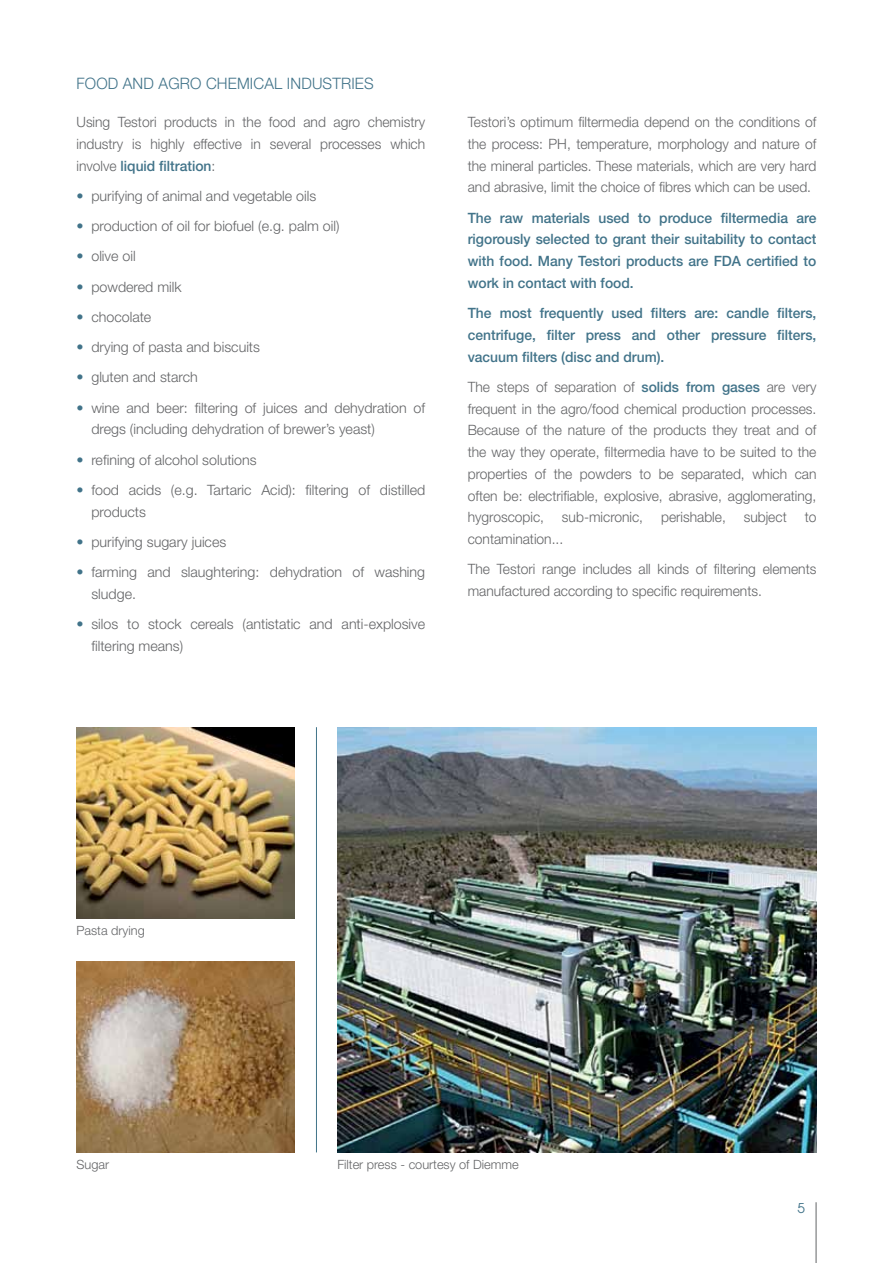
<style>
.page{position:relative;width:893px;height:1263px;background:#fff}
.page>*{position:absolute;margin:0;border:0;box-sizing:border-box;transform-origin:0 0}
.t1{font:300 15.75px "Helvetica Neue";letter-spacing:.01em;color:#417389}
.t2{font:300 14.25px/21.8px "Helvetica Neue";color:#636466}
.t3{font:500 14.25px/21.8px "Helvetica Neue";color:#417389;text-align:justify}
.t4{font:13.5px "Avant Garde";color:#417389}
.t5{font:300 12.75px "Helvetica Neue";color:#636466}
.s1{font-weight:500;color:#417389}
.s2{color:#417389}
</style>
<div class="page">
<hr style="left:816px;top:1202px;width:1px;height:61px;background:#636466">
<img style="left:77px;top:961px;width:218px;height:191px">
<hr style="left:316px;top:727px;width:1px;height:425px;background:#417389">
<img style="left:337px;top:727px;width:479px;height:425px">
<img style="left:77px;top:727px;width:218px;height:191px">
<p class="t1" style="left:77px;top:74px;width:299px">FOOD AND AGRO CHEMICAL INDUSTRIES</p>
<p class="t2" style="left:77px;top:111px;width:350px;text-align:justify">Using Testori products in the food and agro chemistry industry is highly effective in several processes which involve <span class="s1">liquid filtration</span>:</p>
<p class="t2" style="left:77px;top:185px;width:241px"><span class="s2">•</span> purifying of animal and vegetable oils</p>
<p class="t2" style="left:77px;top:215px;width:265px"><span class="s2">•</span> production of oil for biofuel (e.g. palm oil)</p>
<p class="t2" style="left:77px;top:245px;width:61px"><span class="s2">•</span> olive oil</p>
<p class="t2" style="left:77px;top:275px;width:107px"><span class="s2">•</span> powdered milk</p>
<p class="t2" style="left:77px;top:306px;width:76px"><span class="s2">•</span> chocolate</p>
<p class="t2" style="left:77px;top:336px;width:185px"><span class="s2">•</span> drying of pasta and biscuits</p>
<p class="t2" style="left:77px;top:366px;width:123px"><span class="s2">•</span> gluten and starch</p>
<p class="t2" style="left:91px;top:396px;width:335px;text-indent:-15px"><span class="s2">•</span> wine and beer: filtering of juices and dehydration of dregs (including dehydration of brewer’s yeast)</p>
<p class="t2" style="left:77px;top:448px;width:182px"><span class="s2">•</span> refining of alcohol solutions</p>
<p class="t2" style="left:91px;top:479px;width:335px;text-indent:-15px"><span class="s2">•</span> food acids (e.g. Tartaric Acid): filtering of distilled products</p>
<p class="t2" style="left:77px;top:531px;width:151px"><span class="s2">•</span> purifying sugary juices</p>
<p class="t2" style="left:91px;top:561px;width:335px;text-indent:-15px"><span class="s2">•</span> farming and slaughtering: dehydration of washing sludge.</p>
<p class="t2" style="left:91px;top:613px;width:335px;text-indent:-15px"><span class="s2">•</span> silos to stock cereals (antistatic and anti-explosive filtering means)</p>
<p class="t2" style="left:468px;top:111px;width:350px;text-align:justify">Testori’s optimum filtermedia depend on the conditions of the process: PH, temperature, morphology and nature of the mineral particles. These materials, which are very hard and abrasive, limit the choice of fibres which can be used.</p>
<p class="t3" style="left:468px;top:207px;width:350px">The raw materials used to produce filtermedia are rigorously selected to grant their suitability to contact with food. Many Testori products are FDA certified to work in contact with food.</p>
<p class="t3" style="left:468px;top:302px;width:350px">The most frequently used filters are: candle filters, centrifuge, filter press and other pressure filters, vacuum filters (disc and drum).</p>
<p class="t2" style="left:468px;top:376px;width:350px;text-align:justify">The steps of separation of <span class="s1">solids from gases</span> are very frequent in the agro/food chemical production processes.<br>Because of the nature of the products they treat and of the way they operate, filtermedia have to be suited to the properties of the powders to be separated, which can often be: electrifiable, explosive, abrasive, agglomerating, hygroscopic,</p>
<p class="t2" style="left:562px;top:506px;width:83px">sub-micronic,</p>
<p class="t2" style="left:661px;top:506px;width:66px">perishable,</p>
<p class="t2" style="left:744px;top:506px;width:45px">subject</p>
<p class="t2" style="left:805px;top:506px;width:13px">to</p>
<p class="t2" style="left:468px;top:524px;width:350px;line-height:30.3px">contamination...<br>The Testori range includes all kinds of filtering elements</p>
<p class="t2" style="left:468px;top:580px;width:296px">manufactured according to specific requirements.</p>
<p class="t5" style="left:77px;top:922px;width:70px">Pasta drying</p>
<p class="t5" style="left:77px;top:1156px;width:34px">Sugar</p>
<p class="t5" style="left:337px;top:1156px;width:183px">Filter press - courtesy of Diemme</p>
<p class="t4" style="left:798px;top:1200px;width:9px">5</p>
</div>
